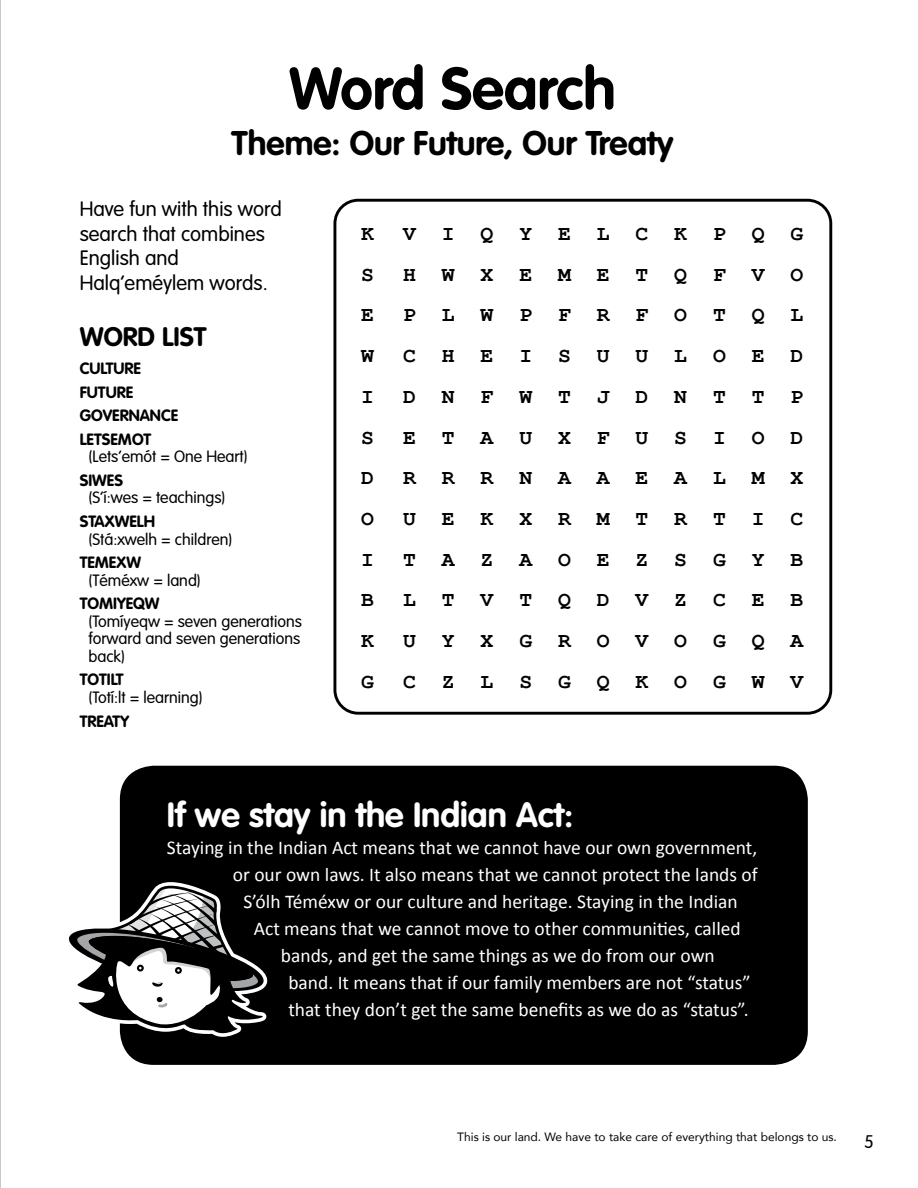
<style>
.page{position:relative;width:918px;height:1188px;background:#fff}
.page>*{position:absolute;margin:0;border:0;box-sizing:border-box;transform-origin:0 0}
.t1{font:700 58.65px "VAG Rounded";color:#000}
.t2{font:700 34.5px "VAG Rounded";color:#fff}
.t3{font:700 33.75px "VAG Rounded";color:#000}
.t4{font:700 26.4px "VAG Rounded";color:#000}
.t5{font:700 21.3px "Courier New";color:#000}
.t6{font:300 20.55px/24.6px "VAG Rounded";color:#000}
.t7{font:19.5px "Calibri";color:#fff}
.t8{font:300 18px "VAG Rounded";color:#000}
.t9{font:300 16.2px/17.5px "VAG Rounded";color:#000;text-align:justify}
.t10{font:700 16.2px/23.5px "VAG Rounded";color:#000}
.t11{font:12px "Avenir";color:#000}
</style>
<div class="page">
<div style="left:333px;top:199px;width:499px;height:516px;border:3px solid #000;border-radius:23px"></div>
<div style="left:120px;top:766px;width:688px;height:299px;background:#000;border-radius:34px"></div>
<svg style="left:69px;top:877px;width:199px;height:160px"></svg>
<hr style="left:0;top:0;width:1px;height:1188px;background:#939598">
<h1 class="t1" style="left:289px;top:54px;width:328px">Word Search</h1>
<h3 class="t3" style="left:232px;top:123px;width:443px">Theme: Our Future, Our Treaty</h3>
<p class="t6" style="left:80px;top:197px;width:204px">Have fun with this word search that combines<br>English and<br>Halq’eméylem words.</p>
<h3 class="t4" style="left:80px;top:322px;width:128px">WORD LIST</h3>
<p class="t10" style="left:80px;top:357px;width:100px">CULTURE<br>FUTURE<br>GOVERNANCE<br>LETSEMOT</p>
<p class="t9" style="left:89px;top:448px;width:161px">(Lets’emót = One Heart)</p>
<p class="t10" style="left:80px;top:469px;width:45px">SIWES</p>
<p class="t9" style="left:89px;top:490px;width:139px">(S’í:wes = teachings)</p>
<p class="t10" style="left:80px;top:510px;width:77px">STAXWELH</p>
<p class="t9" style="left:89px;top:531px;width:145px">(Stá:xwelh = children)</p>
<p class="t10" style="left:80px;top:551px;width:63px">TEMEXW</p>
<p class="t9" style="left:89px;top:572px;width:114px">(Téméxw = land)</p>
<p class="t10" style="left:80px;top:592px;width:81px">TOMIYEQW</p>
<p class="t9" style="left:89px;top:613px;width:215px">(Tomíyeqw = seven generations forward and seven generations back)</p>
<p class="t10" style="left:80px;top:669px;width:45px">TOTILT</p>
<p class="t9" style="left:89px;top:689px;width:116px">(Totí:lt = learning)</p>
<p class="t10" style="left:80px;top:710px;width:51px">TREATY</p>
<p class="t5" style="left:361px;top:220px;width:14px">K</p>
<p class="t5" style="left:403px;top:220px;width:402px">V I Q Y E L C K P Q G</p>
<p class="t5" style="left:361px;top:261px;width:14px">S</p>
<p class="t5" style="left:403px;top:261px;width:402px">H W X E M E T Q F V O</p>
<p class="t5" style="left:361px;top:302px;width:14px">E</p>
<p class="t5" style="left:403px;top:302px;width:402px">P L W P F R F O T Q L</p>
<p class="t5" style="left:361px;top:342px;width:14px">W</p>
<p class="t5" style="left:403px;top:342px;width:402px">C H E I S U U L O E D</p>
<p class="t5" style="left:361px;top:383px;width:14px">I</p>
<p class="t5" style="left:403px;top:383px;width:402px">D N F W T J D N T T P</p>
<p class="t5" style="left:361px;top:424px;width:14px">S</p>
<p class="t5" style="left:403px;top:424px;width:402px">E T A U X F U S I O D</p>
<p class="t5" style="left:361px;top:464px;width:14px">D</p>
<p class="t5" style="left:403px;top:464px;width:402px">R R R N A A E A L M X</p>
<p class="t5" style="left:361px;top:505px;width:14px">O</p>
<p class="t5" style="left:403px;top:505px;width:402px">U E K X R M T R T I C</p>
<p class="t5" style="left:361px;top:546px;width:14px">I</p>
<p class="t5" style="left:403px;top:546px;width:402px">T A Z A O E Z S G Y B</p>
<p class="t5" style="left:361px;top:586px;width:14px">B</p>
<p class="t5" style="left:403px;top:586px;width:402px">L T V T Q D V Z C E B</p>
<p class="t5" style="left:361px;top:627px;width:14px">K</p>
<p class="t5" style="left:403px;top:627px;width:402px">U Y X G R O V O G Q A</p>
<p class="t5" style="left:361px;top:668px;width:14px">G</p>
<p class="t5" style="left:403px;top:668px;width:402px">C Z L S G Q K O G W V</p>
<h2 class="t2" style="left:167px;top:795px;width:408px">If we stay in the Indian Act:</h2>
<p class="t7" style="left:167px;top:835px;width:592px">Staying in the Indian Act means that we cannot have our own government,</p>
<p class="t7" style="left:233px;top:863px;width:526px">or our own laws. It also means that we cannot protect the lands of</p>
<p class="t7" style="left:243px;top:890px;width:496px">S’ólh Téméxw or our culture and heritage. Staying in the Indian</p>
<p class="t7" style="left:254px;top:917px;width:489px">Act means that we cannot move to other communities, called</p>
<p class="t7" style="left:281px;top:944px;width:436px">bands, and get the same things as we do from our own</p>
<p class="t7" style="left:288px;top:971px;width:464px">band. It means that if our family members are not “status”</p>
<p class="t7" style="left:288px;top:998px;width:462px">that they don’t get the same benefits as we do as “status”.</p>
<p class="t11" style="left:457px;top:1127px;width:381px">This is our land. We have to take care of everything that belongs to us.</p>
<p class="t8" style="left:864px;top:1131px;width:11px">5</p>
</div>
